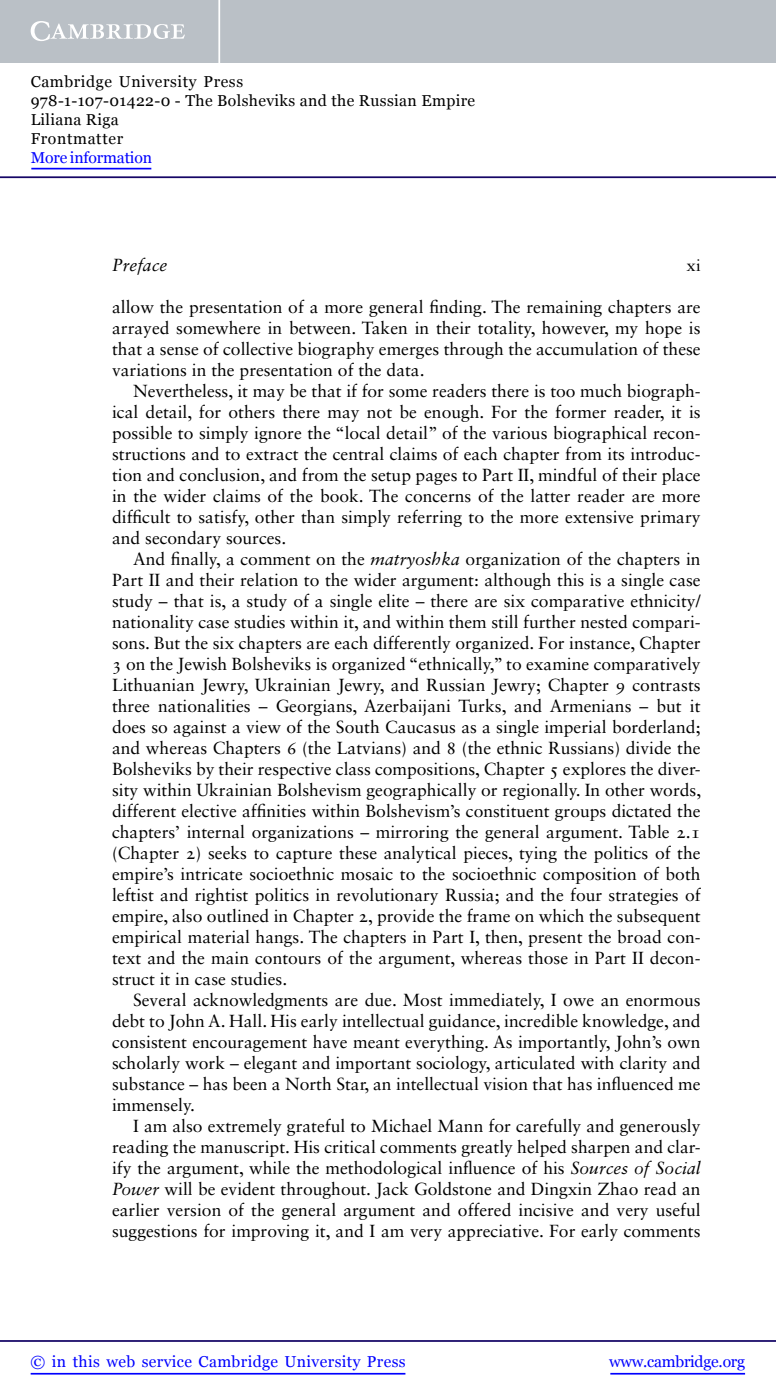
<style>
.page{position:relative;width:776px;height:1400px;background:#fff}
.page>*{position:absolute;margin:0;border:0;box-sizing:border-box;transform-origin:0 0}
.t1{font:17.5px "Sabon LT Std";color:#000}
.t2{font:italic 17.5px "Sabon LT Std";color:#000}
.t3{font:16.62px "Sabon LT Std";color:#000}
.t4{font:15.75px/18.9px "Georgia";letter-spacing:.025em;color:#000}
.t5{font:15.75px "Georgia";letter-spacing:.025em;color:#00f}
.t6{font:15.75px "Georgia";letter-spacing:-.015em;color:#00f}
.t7{font:15.75px "Georgia";letter-spacing:-.01em;color:#00f}
.s1{font-style:italic}
</style>
<div class="page">
<div style="left:0;top:0;width:775px;height:63px;background:#bac0c6"></div>
<svg style="left:31px;top:21px;width:154px;height:20px"></svg>
<hr style="left:218px;top:0;width:2px;height:63px;background:#fff">
<hr style="left:0;top:176px;width:775px;height:2px;background:#150666">
<hr style="left:610px;top:1373px;width:134px;height:2px;background:#00f">
<hr style="left:0;top:1340px;width:775px;height:2px;background:#150666">
<hr style="left:31px;top:1373px;width:374px;height:2px;background:#00f">
<hr style="left:31px;top:168px;width:120px;height:1px;background:#00f">
<p class="t4" style="left:31px;top:72px;width:446px">Cambridge University Press<br>978-1-107-01422-0 - The Bolsheviks and the Russian Empire<br>Liliana Riga<br>Frontmatter</p>
<p class="t7" style="left:31px;top:148px;width:123px">More information</p>
<p class="t2" style="left:112px;top:255px;width:57px">Preface</p>
<p class="t3" style="left:686px;top:255px;width:16px">xi</p>
<p class="t1" style="left:112px;top:297px;width:590px">allow the presentation of a more general finding. The remaining chapters are</p>
<p class="t1" style="left:112px;top:318px;width:589px">arrayed somewhere in between. Taken in their totality, however, my hope is</p>
<p class="t1" style="left:112px;top:339px;width:590px">that a sense of collective biography emerges through the accumulation of these</p>
<p class="t1" style="left:112px;top:360px;width:314px">variations in the presentation of the data.</p>
<p class="t1" style="left:133px;top:381px;width:569px">Nevertheless, it may be that if for some readers there is too much biograph-</p>
<p class="t1" style="left:112px;top:402px;width:590px">ical detail, for others there may not be enough. For the former reader, it is</p>
<p class="t1" style="left:112px;top:423px;width:590px">possible to simply ignore the “local detail” of the various biographical recon-</p>
<p class="t1" style="left:112px;top:444px;width:589px">structions and to extract the central claims of each chapter from its introduc-</p>
<p class="t1" style="left:112px;top:465px;width:589px">tion and conclusion, and from the setup pages to Part II, mindful of their place</p>
<p class="t1" style="left:112px;top:486px;width:590px">in the wider claims of the book. The concerns of the latter reader are more</p>
<p class="t1" style="left:112px;top:507px;width:589px">difficult to satisfy, other than simply referring to the more extensive primary</p>
<p class="t1" style="left:112px;top:528px;width:176px">and secondary sources.</p>
<p class="t1" style="left:133px;top:549px;width:569px">And finally, a comment on the <span class="s1">matryoshka</span> organization of the chapters in</p>
<p class="t1" style="left:112px;top:570px;width:590px">Part II and their relation to the wider argument: although this is a single case</p>
<p class="t1" style="left:112px;top:591px;width:589px">study – that is, a study of a single elite – there are six comparative ethnicity/</p>
<p class="t1" style="left:112px;top:612px;width:590px">nationality case studies within it, and within them still further nested compari-</p>
<p class="t1" style="left:112px;top:633px;width:589px">sons. But the six chapters are each differently organized. For instance, Chapter</p>
<p class="t1" style="left:112px;top:654px;width:590px">3 on the Jewish Bolsheviks is organized “ethnically,” to examine comparatively</p>
<p class="t1" style="left:112px;top:675px;width:590px">Lithuanian Jewry, Ukrainian Jewry, and Russian Jewry; Chapter 9 contrasts</p>
<p class="t1" style="left:112px;top:696px;width:589px">three nationalities – Georgians, Azerbaijani Turks, and Armenians – but it</p>
<p class="t1" style="left:112px;top:717px;width:589px">does so against a view of the South Caucasus as a single imperial borderland;</p>
<p class="t1" style="left:112px;top:738px;width:590px">and whereas Chapters 6 (the Latvians) and 8 (the ethnic Russians) divide the</p>
<p class="t1" style="left:112px;top:759px;width:589px">Bolsheviks by their respective class compositions, Chapter 5 explores the diver-</p>
<p class="t1" style="left:112px;top:780px;width:590px">sity within Ukrainian Bolshevism geographically or regionally. In other words,</p>
<p class="t1" style="left:112px;top:801px;width:589px">different elective affinities within Bolshevism’s constituent groups dictated the</p>
<p class="t1" style="left:112px;top:822px;width:589px">chapters’ internal organizations – mirroring the general argument. Table 2.1</p>
<p class="t1" style="left:112px;top:843px;width:590px">(Chapter 2) seeks to capture these analytical pieces, tying the politics of the</p>
<p class="t1" style="left:112px;top:864px;width:589px">empire’s intricate socioethnic mosaic to the socioethnic composition of both</p>
<p class="t1" style="left:112px;top:885px;width:589px">leftist and rightist politics in revolutionary Russia; and the four strategies of</p>
<p class="t1" style="left:112px;top:906px;width:590px">empire, also outlined in Chapter 2, provide the frame on which the subsequent</p>
<p class="t1" style="left:112px;top:927px;width:590px">empirical material hangs. The chapters in Part I, then, present the broad con-</p>
<p class="t1" style="left:112px;top:948px;width:589px">text and the main contours of the argument, whereas those in Part II decon-</p>
<p class="t1" style="left:112px;top:969px;width:177px">struct it in case studies.</p>
<p class="t1" style="left:133px;top:990px;width:569px">Several acknowledgments are due. Most immediately, I owe an enormous</p>
<p class="t1" style="left:112px;top:1011px;width:589px">debt to John A. Hall. His early intellectual guidance, incredible knowledge, and</p>
<p class="t1" style="left:112px;top:1032px;width:589px">consistent encouragement have meant everything. As importantly, John’s own</p>
<p class="t1" style="left:112px;top:1053px;width:589px">scholarly work – elegant and important sociology, articulated with clarity and</p>
<p class="t1" style="left:112px;top:1074px;width:590px">substance – has been a North Star, an intellectual vision that has influenced me</p>
<p class="t1" style="left:112px;top:1095px;width:84px">immensely.</p>
<p class="t1" style="left:133px;top:1116px;width:568px">I am also extremely grateful to Michael Mann for carefully and generously</p>
<p class="t1" style="left:112px;top:1137px;width:589px">reading the manuscript. His critical comments greatly helped sharpen and clar-</p>
<p class="t1" style="left:112px;top:1158px;width:590px">ify the argument, while the methodological influence of his <span class="s1">Sources of Social</span></p>
<p class="t1" style="left:112px;top:1179px;width:589px"><span class="s1">Power</span> will be evident throughout. Jack Goldstone and Dingxin Zhao read an</p>
<p class="t1" style="left:112px;top:1200px;width:589px">earlier version of the general argument and offered incisive and very useful</p>
<p class="t1" style="left:112px;top:1221px;width:589px">suggestions for improving it, and I am very appreciative. For early comments</p>
<p class="t5" style="left:31px;top:1352px;width:376px">© in this web service Cambridge University Press</p>
<p class="t6" style="left:608px;top:1352px;width:137px">www.cambridge.org</p>
</div>
